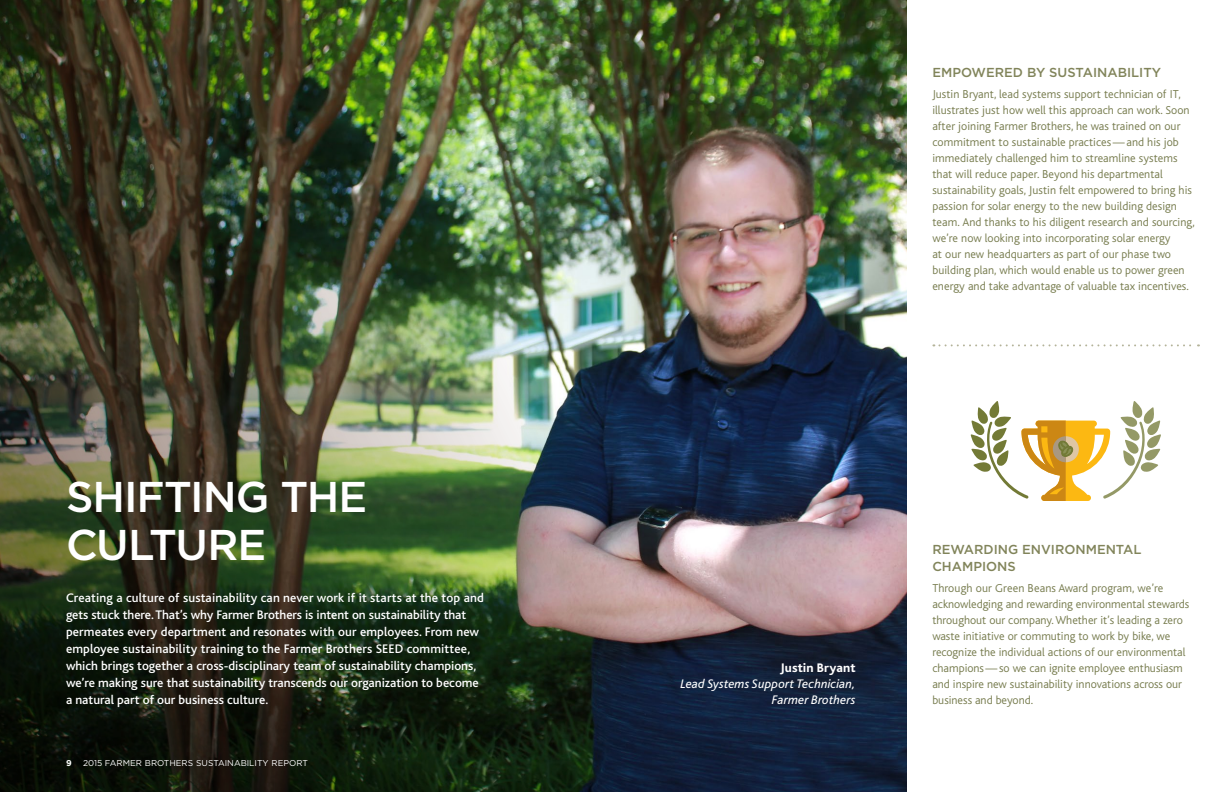
<style>
.page{position:relative;width:1224px;height:792px;background:#fff}
.page>*{position:absolute;margin:0;border:0;box-sizing:border-box;transform-origin:0 0}
.t1{font:500 43px/48px "Gotham";letter-spacing:-.025em;color:#fff}
.t2{font:500 13px/17px "Bliss";color:#fff}
.t3{font:500 13px/17px "Gotham";color:#81845a}
.t4{font:italic 13px/16px "Bliss";letter-spacing:.005em;color:#fff;text-align:right}
.t5{font:800 13px "Bliss";letter-spacing:.005em;color:#fff}
.t6{font:300 12px/16px "Bliss";letter-spacing:.005em;color:#767b4d}
.t7{font:8.5px "Gotham";color:#fff}
.t8{font:700 8.5px "Gotham";color:#fff}
</style>
<div class="page">
<img style="left:0;top:0;width:907px;height:792px">
<svg style="left:933px;top:344px;width:266px;height:2px"></svg>
<svg style="left:971px;top:401px;width:190px;height:100px"></svg>
<h1 class="t1" style="left:66px;top:472px;width:303px">SHIFTING THE<br>CULTURE</h1>
<p class="t2" style="left:66px;top:589px;width:419px">Creating a culture of sustainability can never work if it starts at the top and gets stuck there. That’s why Farmer Brothers is intent on sustainability that permeates every department and resonates with our employees. From new employee sustainability training to the Farmer Brothers SEED committee, which brings together a cross-disciplinary team of sustainability champions, we’re making sure that sustainability transcends our organization to become a natural part of our business culture.</p>
<p class="t8" style="left:66px;top:758px;width:7px">9</p>
<p class="t7" style="left:83px;top:759px;width:226px">2015 FARMER BROTHERS SUSTAINABILITY REPORT</p>
<p class="t3" style="left:932px;top:63px;width:230px">EMPOWERED BY SUSTAINABILITY</p>
<p class="t6" style="left:932px;top:86px;width:264px">Justin Bryant, lead systems support technician of IT, illustrates just how well this approach can work. Soon after joining Farmer Brothers, he was trained on our commitment to sustainable practices—and his job immediately challenged him to streamline systems that will reduce paper. Beyond his departmental sustainability goals, Justin felt empowered to bring his passion for solar energy to the new building design team. And thanks to his diligent research and sourcing, we’re now looking into incorporating solar energy<br>at our new headquarters as part of our phase two building plan, which would enable us to power green energy and take advantage of valuable tax incentives.</p>
<p class="t5" style="left:780px;top:661px;width:77px">Justin Bryant</p>
<p class="t4" style="left:681px;top:676px;width:177px">Lead Systems Support Technician,<br>Farmer Brothers</p>
<p class="t3" style="left:932px;top:541px;width:211px">REWARDING ENVIRONMENTAL<br>CHAMPIONS</p>
<p class="t6" style="left:932px;top:580px;width:258px">Through our Green Beans Award program, we’re acknowledging and rewarding environmental stewards throughout our company. Whether it’s leading a zero waste initiative or commuting to work by bike, we recognize the individual actions of our environmental champions—so we can ignite employee enthusiasm and inspire new sustainability innovations across our business and beyond.</p>
</div>
